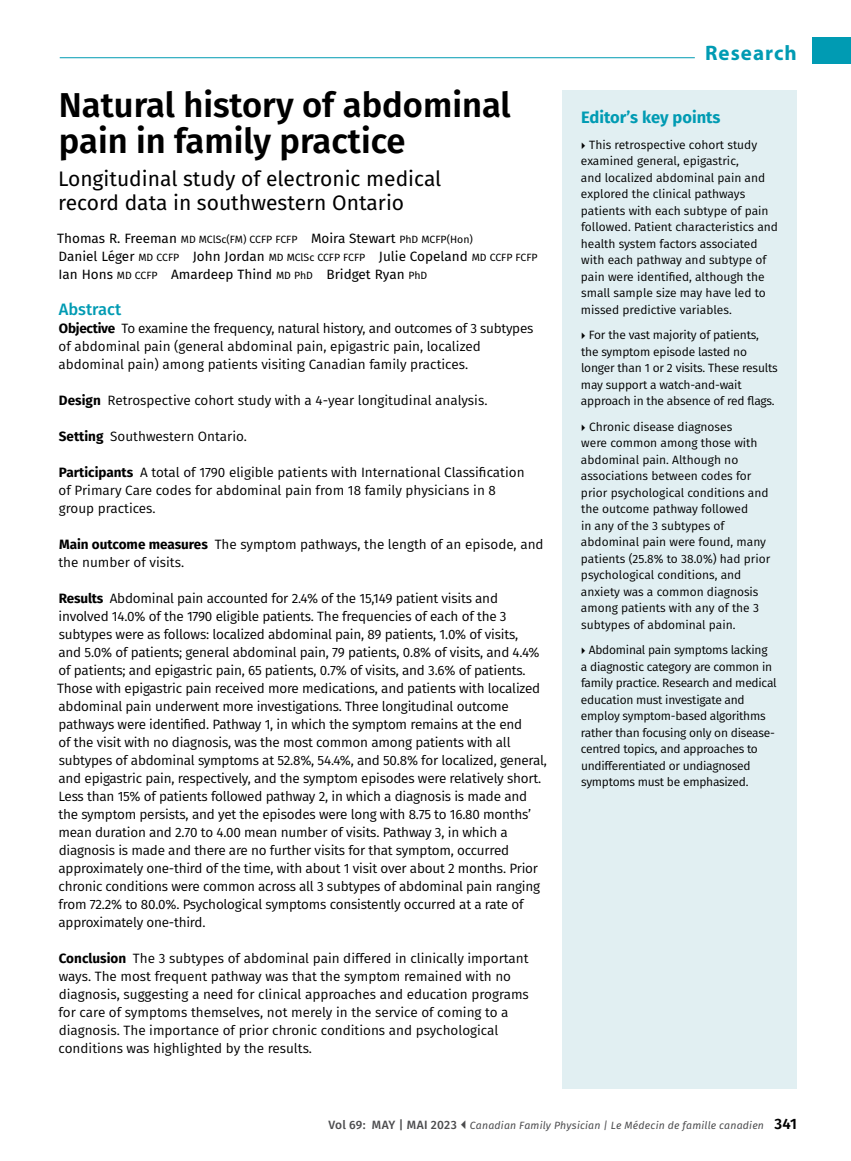
<style>
.page{position:relative;width:851px;height:1161px;background:#fff}
.page>*{position:absolute;margin:0;border:0;box-sizing:border-box;transform-origin:0 0}
.ArticleTitle{font:600 34.5px/36px "Fira Sans";color:#000}
.ArticleSubtitle{font:21px/24px "Fira Sans";color:#000}
.t1{font:700 21px "Myriad Pro";letter-spacing:.05em;color:#009bb3}
.KeyPointHead_RES{font:700 16.5px "Fira Sans";color:#009bb3}
.AbstractHead{font:500 16.5px "Fira Sans";color:#009bb3}
.AbstractBody{font:13.5px/18px "Fira Sans";letter-spacing:-.015em;color:#000}
.Byline{font:13.5px/18px "Fira Sans";color:#000}
.KeyPoints_RES{font:12px/16.5px "Fira Sans";letter-spacing:-.005em;color:#000}
.t2{font:italic 10.5px "Fira Sans";letter-spacing:.015em;color:#4d4d4f}
.Byline-2{font:10.5px "Fira Sans";color:#000}
.s1{font-size:13.5px}
.s2{font-size:10.5px}
.s3{font-weight:700}
.s4{font-weight:500;font-style:normal;font-size:12px}
.s5{font-weight:600;font-style:normal;font-size:15px;color:#000}
</style>
<div class="page">
<hr style="left:60px;top:57px;width:634px;height:1px;background:#009bb3">
<div style="left:812px;top:38px;width:38px;height:26px;background:#009bb3"></div>
<div style="left:562px;top:90px;width:234px;height:999px;background:#e1eff2"></div>
<p class="ArticleTitle" style="left:59px;top:85px;width:453px">Natural history of abdominal pain in family practice</p>
<p class="ArticleSubtitle" style="left:58px;top:166px;width:385px">Longitudinal study of electronic medical record data in southwestern Ontario</p>
<p class="Byline-2" style="left:57px;top:231px;width:417px"><span class="s1">Thomas R. Freeman</span> MD MClSc(FM) CCFP FCFP <span class="s1">Moira Stewart</span> PhD MCFP(Hon)</p>
<p class="Byline" style="left:58px;top:247px;width:480px">Daniel Léger <span class="s2">MD CCFP</span> John Jordan <span class="s2">MD MClSc CCFP FCFP</span> Julie Copeland <span class="s2">MD CCFP FCFP<br></span>Ian Hons <span class="s2">MD CCFP</span> Amardeep Thind <span class="s2">MD PhD</span> Bridget Ryan <span class="s2">PhD</span></p>
<p class="AbstractHead" style="left:59px;top:296px;width:64px">Abstract</p>
<p class="AbstractBody" style="left:58px;top:319px;width:476px"><span class="s3">Objective</span> To examine the frequency, natural history, and outcomes of 3 subtypes of abdominal pain (general abdominal pain, epigastric pain, localized abdominal pain) among patients visiting Canadian family practices.</p>
<p class="AbstractBody" style="left:59px;top:391px;width:430px"><span class="s3">Design</span> Retrospective cohort study with a 4-year longitudinal analysis.</p>
<p class="AbstractBody" style="left:59px;top:427px;width:190px"><span class="s3">Setting</span> Southwestern Ontario.</p>
<p class="AbstractBody" style="left:59px;top:463px;width:467px"><span class="s3">Participants</span> A total of 1790 eligible patients with International Classification of Primary Care codes for abdominal pain from 18 family physicians in 8 group practices.</p>
<p class="AbstractBody" style="left:58px;top:535px;width:486px"><span class="s3">Main outcome measures</span> The symptom pathways, the length of an episode, and the number of visits.</p>
<p class="AbstractBody" style="left:57px;top:589px;width:491px"><span class="s3">Results</span> Abdominal pain accounted for 2.4% of the 15,149 patient visits and involved 14.0% of the 1790 eligible patients. The frequencies of each of the 3 subtypes were as follows: localized abdominal pain, 89 patients, 1.0% of visits,<br>and 5.0% of patients; general abdominal pain, 79 patients, 0.8% of visits, and 4.4% of patients; and epigastric pain, 65 patients, 0.7% of visits, and 3.6% of patients.<br>Those with epigastric pain received more medications, and patients with localized abdominal pain underwent more investigations. Three longitudinal outcome pathways were identified. Pathway 1, in which the symptom remains at the end<br>of the visit with no diagnosis, was the most common among patients with all subtypes of abdominal symptoms at 52.8%, 54.4%, and 50.8% for localized, general, and epigastric pain, respectively, and the symptom episodes were relatively short.<br>Less than 15% of patients followed pathway 2, in which a diagnosis is made and the symptom persists, and yet the episodes were long with 8.75 to 16.80 months’ mean duration and 2.70 to 4.00 mean number of visits. Pathway 3, in which a diagnosis is made and there are no further visits for that symptom, occurred approximately one-third of the time, with about 1 visit over about 2 months. Prior chronic conditions were common across all 3 subtypes of abdominal pain ranging from 72.2% to 80.0%. Psychological symptoms consistently occurred at a rate of approximately one-third.</p>
<p class="AbstractBody" style="left:59px;top:949px;width:471px"><span class="s3">Conclusion</span> The 3 subtypes of abdominal pain differed in clinically important ways. The most frequent pathway was that the symptom remained with no diagnosis, suggesting a need for clinical approaches and education programs for care of symptoms themselves, not merely in the service of coming to a diagnosis. The importance of prior chronic conditions and psychological conditions was highlighted by the results.</p>
<h2 class="t1" style="left:705px;top:39px;width:93px">Research</h2>
<p class="KeyPointHead_RES" style="left:581px;top:104px;width:141px">Editor’s key points</p>
<p class="KeyPoints_RES" style="left:581px;top:136px;width:199px;text-indent:8px">This retrospective cohort study examined general, epigastric,<br>and localized abdominal pain and explored the clinical pathways patients with each subtype of pain followed. Patient characteristics and health system factors associated with each pathway and subtype of pain were identified, although the small sample size may have led to missed predictive variables.</p>
<p class="KeyPoints_RES" style="left:581px;top:327px;width:198px;text-indent:8px">For the vast majority of patients, the symptom episode lasted no longer than 1 or 2 visits. These results may support a watch-and-wait approach in the absence of red flags.</p>
<p class="KeyPoints_RES" style="left:581px;top:418px;width:191px;text-indent:8px">Chronic disease diagnoses<br>were common among those with abdominal pain. Although no associations between codes for prior psychological conditions and the outcome pathway followed<br>in any of the 3 subtypes of abdominal pain were found, many patients (25.8% to 38.0%) had prior psychological conditions, and anxiety was a common diagnosis among patients with any of the 3 subtypes of abdominal pain.</p>
<p class="KeyPoints_RES" style="left:581px;top:642px;width:197px;text-indent:8px">Abdominal pain symptoms lacking a diagnostic category are common in family practice. Research and medical education must investigate and employ symptom-based algorithms rather than focusing only on disease&shy;centred topics, and approaches to undifferentiated or undiagnosed symptoms must be emphasized.</p>
<p class="t2" style="left:328px;top:1117px;width:470px"><span class="s4">Vol 69: MAY | MAI 2023</span> Canadian Family Physician | Le Médecin de famille canadien <span class="s5">341</span></p>
</div>
